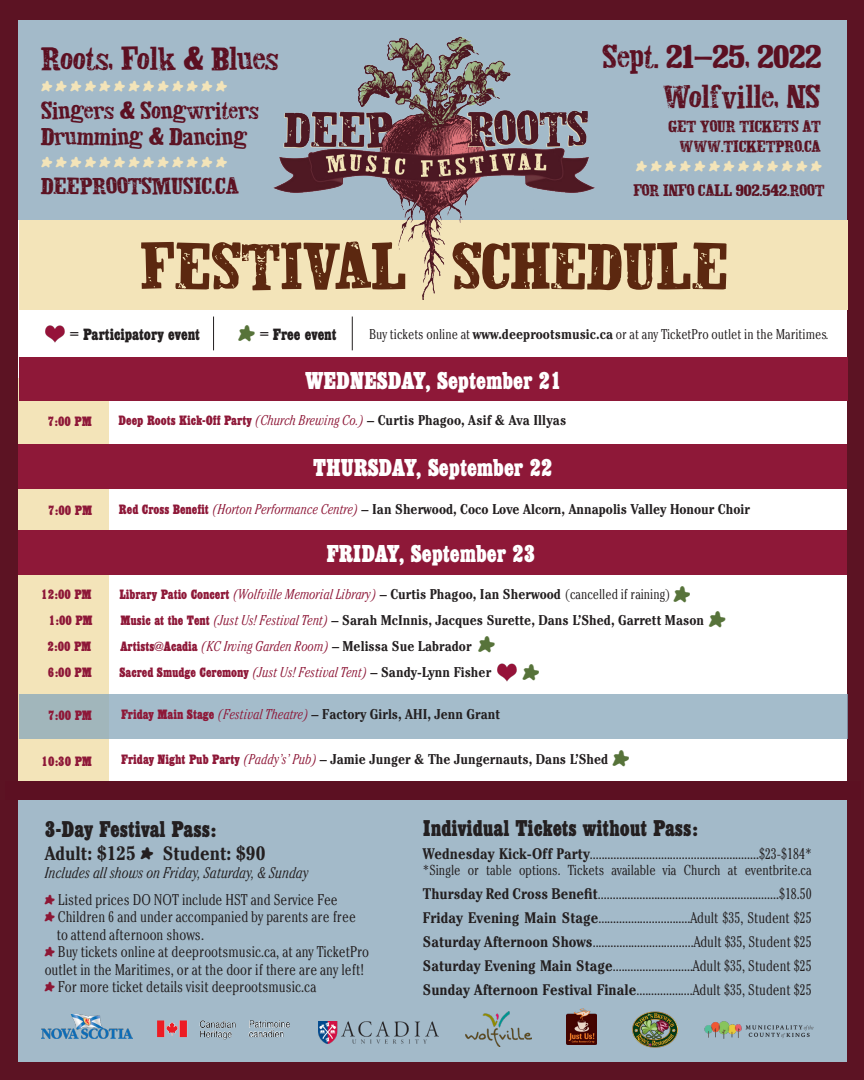
<style>
.page{position:relative;width:864px;height:1080px;background:#5c1323}
.page>*{position:absolute;margin:0;border:0;box-sizing:border-box;transform-origin:0 0}
.t1{font:68.1px "Sodom";color:#5c2810}
.t2{font:34.05px "Sodom";color:#5c1022}
.t3{font:34.05px "Sodom";color:#5c1323}
.Paragraph_Style_2{font:25.5px "Egyptienne D Bol Con";color:#fff}
.t4{font:25.5px "Sodom";color:#5c1022}
.t5{font:25.5px "Sodom";color:#5c1323}
.t6{font:25.5px "Sodom";color:#57733a}
.t7{font:24.15px "Sodom";color:#5c1323}
.Heading_2{font:23.85px "Egyptienne D Bol Con";color:#231f20}
.t8{font:700 condensed 19.35px "Cheltenham Std";color:#231f20}
.t9{font:16.95px "Sodom";color:#5c1323}
.t10{font:16.95px "Sodom";color:#f3e4b9}
.t11{font:16.95px "Egyptienne D Bol Con";color:#231f20}
.t12{font:300 condensed 15.45px/17.4px "Cheltenham Std";color:#231f20}
.t13{font:italic 300 condensed 15.45px "Cheltenham Std";color:#231f20}
.t14{font:300 condensed 15.3px "Cheltenham Std";color:#231f20}
.t15{font:300 condensed 14.4px "Cheltenham Std";color:#231f20}
.t16{font:700 condensed 14.1px "Cheltenham Std";color:#231f20}
.t17{font:italic 300 condensed 14.1px "Cheltenham Std";color:#8e1838}
.t18{font:300 condensed 14.1px "Cheltenham Std";color:#231f20}
.t19{font:14.1px "Egyptienne D Bol Con";color:#8e1838}
.s1{color:#5c1022}
.s2{font-weight:700}
.s3{font-style:italic}
.s4{font-family:"Egyptienne D Bol Con";font-weight:400;font-stretch:normal;color:#8e1838}
.s5{font-weight:300;font-style:italic;color:#8e1838}
.s6{font-family:"Egyptienne D Bol Con";font-weight:400;font-style:normal;font-stretch:normal}
.s7{font-weight:700;font-style:normal;color:#231f20}
.s8{font-style:normal;color:#231f20}
.s9{font-family:"Sodom";font-weight:400;font-stretch:normal}
.s10{font-family:"Sodom";font-weight:400;font-stretch:normal;color:#8d1735}
</style>
<div class="page">
<div style="left:19px;top:20px;width:828px;height:1039px;background:#fff"></div>
<div style="left:19px;top:220px;width:828px;height:90px;background:#f3e4b9"></div>
<div style="left:19px;top:379px;width:90px;height:405px;background:#f3e4b9"></div>
<div style="left:19px;top:444px;width:828px;height:45px;background:#8e1838"></div>
<div style="left:19px;top:531px;width:828px;height:44px;background:#8e1838"></div>
<hr style="left:213px;top:317px;width:1px;height:33px;background:#231f20">
<hr style="left:352px;top:317px;width:1px;height:33px;background:#231f20">
<img style="left:45px;top:325px;width:20px;height:18px">
<div style="left:19px;top:694px;width:828px;height:44px;background:linear-gradient(to right,#a3bac5,#a5bdce)"></div>
<img style="left:497px;top:663px;width:20px;height:19px">
<div style="left:19px;top:357px;width:828px;height:44px;background:#8e1838"></div>
<div style="left:19px;top:796px;width:828px;height:266px;background:#a3bac9"></div>
<img style="left:206px;top:1030px;width:77px;height:9px">
<img style="left:42px;top:1015px;width:91px;height:23px">
<img style="left:466px;top:1011px;width:66px;height:36px">
<img style="left:319px;top:1021px;width:119px;height:22px">
<img style="left:705px;top:1021px;width:109px;height:18px">
<img style="left:566px;top:1009px;width:31px;height:36px">
<img style="left:633px;top:1012px;width:44px;height:35px">
<div style="left:5px;top:781px;width:856px;height:19px;background:#5c1022"></div>
<div style="left:19px;top:20px;width:828px;height:199px;background:#a3bac9"></div>
<img style="left:273px;top:36px;width:321px;height:263px">
<p class="t2" style="left:603px;top:38px;width:220px">Sept. 21–25, 2022</p>
<p class="t3" style="left:663px;top:77px;width:159px">Wolfville, NS</p>
<p class="t9" style="left:668px;top:116px;width:154px">GET YOUR TICKETS AT</p>
<p class="t9" style="left:680px;top:137px;width:143px">WWW.TICKETPRO.CA</p>
<p class="t9" style="left:633px;top:181px;width:193px">FOR INFO CALL 902.542.ROOT</p>
<p class="t2" style="left:41px;top:39px;width:239px">Roots, Folk &amp; Blues</p>
<p class="t4" style="left:41px;top:96px;width:219px">Singers &amp; Songwriters</p>
<p class="t5" style="left:41px;top:123px;width:208px">Drumming &amp; Dancing</p>
<p class="t7" style="left:41px;top:173px;width:199px">DEEPROOTSMUSIC<span class="s1">.CA</span></p>
<p class="t10" style="left:41px;top:77px;width:187px">• • • • • • • • • • • • •</p>
<p class="t10" style="left:41px;top:153px;width:187px">• • • • • • • • • • • • •</p>
<p class="t10" style="left:636px;top:157px;width:187px">• • • • • • • • • • • • •</p>
<p class="t1" style="left:140px;top:228px;width:590px">FESTIVAL SCHEDULE</p>
<p class="t11" style="left:70px;top:325px;width:131px">= Participatory event</p>
<p class="t6" style="left:238px;top:319px;width:18px">•</p>
<p class="t11" style="left:260px;top:325px;width:78px">= Free event</p>
<p class="t18" style="left:369px;top:326px;width:462px">Buy tickets online at <span class="s2">www.deeprootsmusic.ca</span> or at any TicketPro outlet in the Maritimes<span class="s3">.</span></p>
<p class="Paragraph_Style_2" style="left:306px;top:367px;width:258px">WEDNESDAY, September 21</p>
<p class="t19" style="left:48px;top:414px;width:46px">7:00 PM</p>
<p class="t16" style="left:119px;top:412px;width:449px"><span class="s4">Deep Roots Kick-Off Party</span> <span class="s5">(Church Brewing Co.)</span> – Curtis Phagoo, Asif &amp; Ava Illyas</p>
<p class="Paragraph_Style_2" style="left:313px;top:454px;width:241px">THURSDAY, September 22</p>
<p class="t19" style="left:48px;top:503px;width:46px">7:00 PM</p>
<p class="t16" style="left:119px;top:501px;width:633px"><span class="s4">Red Cross Benefit</span> <span class="s5">(Horton Performance Centre)</span> – Ian Sherwood, Coco Love Alcorn, Annapolis Valley Honour Choir</p>
<p class="Paragraph_Style_2" style="left:326px;top:540px;width:210px">FRIDAY, September 23</p>
<p class="t6" style="left:674px;top:580px;width:18px">•</p>
<p class="t19" style="left:41px;top:587px;width:52px">12:00 PM</p>
<p class="t17" style="left:120px;top:586px;width:553px"><span class="s6">Library Patio Concert</span> (Wolfville Memorial Library) <span class="s7">– Curtis Phagoo, Ian Sherwood</span> <span class="s8">(cancelled if raining)</span></p>
<p class="t19" style="left:49px;top:613px;width:46px">1:00 PM</p>
<p class="t16" style="left:120px;top:611px;width:585px"><span class="s4">Music at the Tent</span> <span class="s5">(Just Us! Festival Tent)</span> – Sarah McInnis, Jacques Surette, Dans L’Shed, Garrett Mason</p>
<p class="t6" style="left:709px;top:606px;width:18px">•</p>
<p class="t6" style="left:478px;top:631px;width:18px">•</p>
<p class="t19" style="left:47px;top:639px;width:46px">2:00 PM</p>
<p class="t17" style="left:120px;top:638px;width:353px"><span class="s6">Artists@Acadia</span> (KC Irving Garden Room) <span class="s7">– Melissa Sue Labrador</span></p>
<p class="t19" style="left:48px;top:665px;width:46px">6:00 PM</p>
<p class="t17" style="left:120px;top:664px;width:373px"><span class="s6">Sacred Smudge Ceremony</span> (Just Us! Festival Tent) <span class="s7">– Sandy-Lynn Fisher</span></p>
<p class="t6" style="left:523px;top:658px;width:18px">•</p>
<p class="t19" style="left:48px;top:708px;width:46px">7:00 PM</p>
<p class="t16" style="left:121px;top:706px;width:381px"><span class="s4">Friday Main Stage</span> <span class="s5">(Festival Theatre)</span> – Factory Girls, AHI, Jenn Grant</p>
<p class="t19" style="left:42px;top:754px;width:52px">10:30 PM</p>
<p class="t16" style="left:121px;top:751px;width:489px"><span class="s4">Friday Night Pub Party</span> <span class="s5">(Paddy’s’ Pub)</span> – Jamie Junger &amp; The Jungernauts, Dans L’Shed</p>
<p class="t6" style="left:613px;top:744px;width:18px">•</p>
<p class="Heading_2" style="left:45px;top:816px;width:173px">3-Day Festival Pass:</p>
<p class="t8" style="left:45px;top:842px;width:222px">Adult: $125 <span class="s9">•</span> Student: $90</p>
<p class="t13" style="left:45px;top:863px;width:266px">Includes all shows on Friday, Saturday, &amp; Sunday</p>
<p class="t12" style="left:45px;top:891px;width:295px"><span class="s10">•</span> Listed prices DO NOT include HST and Service Fee</p>
<p class="t12" style="left:45px;top:908px;width:313px"><span class="s10">•</span> Children 6 and under accompanied by parents are free</p>
<p class="t12" style="left:57px;top:925px;width:149px">to attend afternoon shows.</p>
<p class="t12" style="left:45px;top:943px;width:326px"><span class="s10">•</span> Buy tickets online at deeprootsmusic.ca, at any TicketPro outlet in the Maritimes, or at the door if there are any left!</p>
<p class="t12" style="left:45px;top:978px;width:273px"><span class="s10">•</span> For more ticket details visit deeprootsmusic.ca</p>
<p class="Heading_2" style="left:423px;top:815px;width:277px">Individual Tickets without Pass:</p>
<p class="t14" style="left:423px;top:845px;width:390px"><span class="s2">Wednesday Kick-Off Party</span>.........................................................$23-$184*</p>
<p class="t15" style="left:423px;top:861px;width:390px">*Single or table options. Tickets available via Church at eventbrite.ca</p>
<p class="t14" style="left:423px;top:884px;width:390px"><span class="s2">Thursday Red Cross Benefit</span>.............................................................$18.50</p>
<p class="t14" style="left:423px;top:908px;width:390px"><span class="s2">Friday Evening Main Stage</span>...............................Adult $35, Student $25</p>
<p class="t14" style="left:423px;top:932px;width:390px"><span class="s2">Saturday Afternoon Shows</span>..................................Adult $35, Student $25</p>
<p class="t14" style="left:423px;top:956px;width:390px"><span class="s2">Saturday Evening Main Stage</span>...........................Adult $35, Student $25</p>
<p class="t14" style="left:423px;top:980px;width:390px"><span class="s2">Sunday Afternoon Festival Finale</span>...................Adult $35, Student $25</p>
</div>
